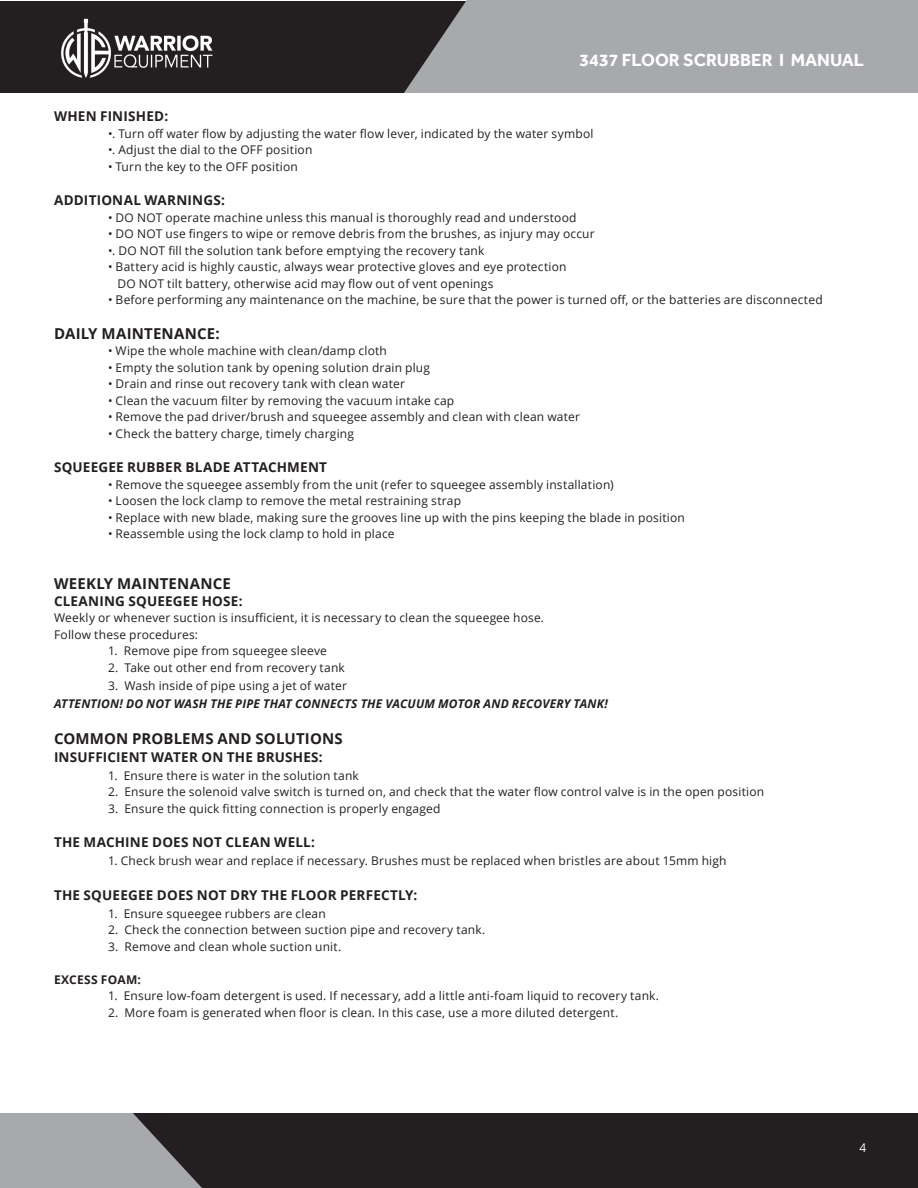
<style>
.page{position:relative;width:918px;height:1188px;background:#fff}
.page>*{position:absolute;margin:0;border:0;box-sizing:border-box;transform-origin:0 0}
.t1{font:700 18px "Effra";color:#fff}
.t2{font:700 15px "Open Sans";letter-spacing:.015em;color:#231f20}
.t3{font:700 13.5px "Open Sans";letter-spacing:.015em;color:#231f20}
.t4{font:12px/16.5px "Open Sans";letter-spacing:.015em;color:#231f20}
.t5{font:italic 700 12px "Open Sans";letter-spacing:.015em;color:#231f20}
.t6{font:700 12px "Open Sans";letter-spacing:.025em;color:#231f20}
.t7{font:12px "Open Sans";color:#fff}
</style>
<div class="page">
<div style="left:0;top:1px;width:914px;height:92px;background:#231f20"></div>
<div style="left:404px;top:0;width:514px;height:93px;background:#a8a9ad"></div>
<img style="left:61px;top:18px;width:152px;height:60px">
<div style="left:0;top:1113px;width:133px;height:75px;background:#a8a9ad"></div>
<div style="left:133px;top:1113px;width:785px;height:75px;background:#231f20"></div>
<h1 class="t1" style="left:579px;top:50px;width:286px">3437 FLOOR SCRUBBER I MANUAL</h1>
<p class="t3" style="left:54px;top:107px;width:116px">WHEN FINISHED:</p>
<p class="t4" style="left:108px;top:125px;width:487px">•. Turn off water flow by adjusting the water flow lever, indicated by the water symbol</p>
<p class="t4" style="left:108px;top:141px;width:206px">•. Adjust the dial to the OFF position</p>
<p class="t4" style="left:108px;top:158px;width:191px">• Turn the key to the OFF position</p>
<p class="t3" style="left:54px;top:191px;width:172px">ADDITIONAL WARNINGS:</p>
<p class="t4" style="left:108px;top:209px;width:470px">• DO NOT operate machine unless this manual is thoroughly read and understood</p>
<p class="t4" style="left:108px;top:225px;width:488px">• DO NOT use fingers to wipe or remove debris from the brushes, as injury may occur</p>
<p class="t4" style="left:108px;top:242px;width:378px">•. DO NOT fill the solution tank before emptying the recovery tank</p>
<p class="t4" style="left:117px;top:258px;width:451px;text-indent:-9px">• Battery acid is highly caustic, always wear protective gloves and eye protection<br>DO NOT tilt battery, otherwise acid may flow out of vent openings</p>
<p class="t4" style="left:108px;top:291px;width:716px">• Before performing any maintenance on the machine, be sure that the power is turned off, or the batteries are disconnected</p>
<p class="t2" style="left:54px;top:323px;width:167px">DAILY MAINTENANCE:</p>
<p class="t4" style="left:108px;top:342px;width:280px">• Wipe the whole machine with clean/damp cloth</p>
<p class="t4" style="left:108px;top:359px;width:324px">• Empty the solution tank by opening solution drain plug</p>
<p class="t4" style="left:108px;top:375px;width:298px">• Drain and rinse out recovery tank with clean water</p>
<p class="t4" style="left:108px;top:392px;width:348px">• Clean the vacuum filter by removing the vacuum intake cap</p>
<p class="t4" style="left:108px;top:408px;width:473px">• Remove the pad driver/brush and squeegee assembly and clean with clean water</p>
<p class="t4" style="left:108px;top:425px;width:247px">• Check the battery charge, timely charging</p>
<p class="t3" style="left:54px;top:458px;width:275px">SQUEEGEE RUBBER BLADE ATTACHMENT</p>
<p class="t4" style="left:108px;top:476px;width:507px">• Remove the squeegee assembly from the unit (refer to squeegee assembly installation)</p>
<p class="t4" style="left:108px;top:492px;width:355px">• Loosen the lock clamp to remove the metal restraining strap</p>
<p class="t4" style="left:108px;top:509px;width:578px">• Replace with new blade, making sure the grooves line up with the pins keeping the blade in position</p>
<p class="t4" style="left:108px;top:525px;width:288px">• Reassemble using the lock clamp to hold in place</p>
<p class="t2" style="left:54px;top:573px;width:178px">WEEKLY MAINTENANCE</p>
<p class="t3" style="left:54px;top:591px;width:190px">CLEANING SQUEEGEE HOSE:</p>
<p class="t4" style="left:54px;top:609px;width:492px">Weekly or whenever suction is insufficient, it is necessary to clean the squeegee hose.<br>Follow these procedures:</p>
<p class="t4" style="left:108px;top:642px;width:220px">1. Remove pipe from squeegee sleeve</p>
<p class="t4" style="left:108px;top:659px;width:238px">2. Take out other end from recovery tank</p>
<p class="t4" style="left:108px;top:677px;width:240px">3. Wash inside of pipe using a jet of water</p>
<p class="t5" style="left:54px;top:695px;width:555px">ATTENTION! DO NOT WASH THE PIPE THAT CONNECTS THE VACUUM MOTOR AND RECOVERY TANK!</p>
<p class="t2" style="left:54px;top:728px;width:290px">COMMON PROBLEMS AND SOLUTIONS</p>
<p class="t3" style="left:54px;top:747px;width:270px">INSUFFICIENT WATER ON THE BRUSHES:</p>
<p class="t4" style="left:108px;top:767px;width:252px">1. Ensure there is water in the solution tank</p>
<p class="t4" style="left:108px;top:783px;width:658px">2. Ensure the solenoid valve switch is turned on, and check that the water flow control valve is in the open position</p>
<p class="t4" style="left:108px;top:800px;width:334px">3. Ensure the quick fitting connection is properly engaged</p>
<p class="t3" style="left:54px;top:833px;width:263px">THE MACHINE DOES NOT CLEAN WELL:</p>
<p class="t4" style="left:108px;top:852px;width:620px">1. Check brush wear and replace if necessary. Brushes must be replaced when bristles are about 15mm high</p>
<p class="t3" style="left:54px;top:885px;width:365px">THE SQUEEGEE DOES NOT DRY THE FLOOR PERFECTLY:</p>
<p class="t4" style="left:108px;top:905px;width:219px">1. Ensure squeegee rubbers are clean</p>
<p class="t4" style="left:108px;top:921px;width:379px">2. Check the connection between suction pipe and recovery tank.</p>
<p class="t4" style="left:108px;top:938px;width:235px">3. Remove and clean whole suction unit.</p>
<p class="t6" style="left:54px;top:971px;width:88px">EXCESS FOAM:</p>
<p class="t4" style="left:108px;top:987px;width:553px">1. Ensure low-foam detergent is used. If necessary, add a little anti-foam liquid to recovery tank.</p>
<p class="t4" style="left:108px;top:1004px;width:512px">2. More foam is generated when floor is clean. In this case, use a more diluted detergent.</p>
<p class="t7" style="left:860px;top:1140px;width:8px">4</p>
</div>
